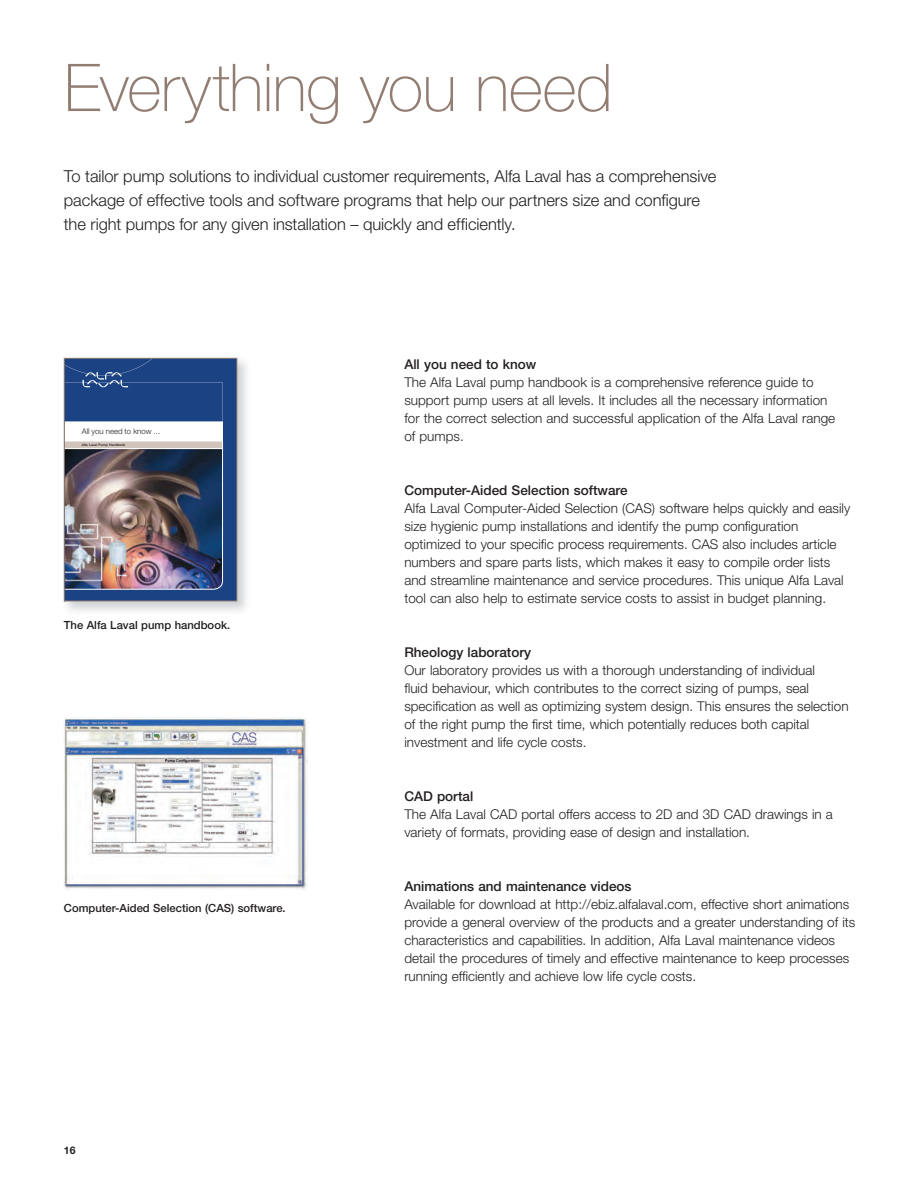
<style>
.page{position:relative;width:918px;height:1188px;background:#fff}
.page>*{position:absolute;margin:0;border:0;box-sizing:border-box;transform-origin:0 0}
.t1{font:100 66px "Helvetica Neue LT Std";letter-spacing:-.01em;color:#927d73}
.t2{font:300 16.5px/24px "Helvetica Neue LT Std";letter-spacing:-.005em;color:#231f20}
.t3{font:300 13.5px/18px "Helvetica Neue LT Std";color:#231f20}
.t4{font:500 13.5px "Helvetica Neue LT Std";color:#231f20}
.t5{font:500 11.25px "Helvetica Neue LT Std";color:#231f20}
.t6{font:700 10.5px "Helvetica Neue LT Std";color:#231f20}
.t7{font:300 7.8px "Helvetica Neue";color:#221d1e}
.t8{font:500 3.45px "Helvetica Neue";color:#221d1e}
</style>
<div class="page">
<img style="left:64px;top:718px;width:243px;height:171px">
<img style="left:63px;top:357px;width:184px;height:254px">
<div style="left:64px;top:358px;width:173px;height:243px;background:#1b4384"></div>
<img style="left:66px;top:360px;width:157px;height:230px">
<div style="left:64px;top:358px;width:173px;height:243px;border:1px solid #927d73"></div>
<h1 class="t1" style="left:64px;top:50px;width:550px">Everything you need</h1>
<p class="t2" style="left:64px;top:164px;width:653px">To tailor pump solutions to individual customer requirements, Alfa Laval has a comprehensive package of effective tools and software programs that help our partners size and configure the right pumps for any given installation – quickly and efficiently.</p>
<p class="t7" style="left:82px;top:426px;width:80px">All you need to know ...</p>
<p class="t8" style="left:82px;top:442px;width:45px">Alfa Laval Pump Handbook</p>
<p class="t5" style="left:64px;top:618px;width:168px">The Alfa Laval pump handbook.</p>
<p class="t5" style="left:64px;top:901px;width:223px">Computer-Aided Selection (CAS) software.</p>
<p class="t6" style="left:64px;top:1143px;width:13px">16</p>
<p class="t4" style="left:404px;top:356px;width:133px">All you need to know</p>
<p class="t3" style="left:404px;top:373px;width:432px">The Alfa Laval pump handbook is a comprehensive reference guide to support pump users at all levels. It includes all the necessary information for the correct selection and successful application of the Alfa Laval range of pumps.</p>
<p class="t4" style="left:404px;top:482px;width:225px">Computer-Aided Selection software</p>
<p class="t3" style="left:404px;top:499px;width:447px">Alfa Laval Computer-Aided Selection (CAS) software helps quickly and easily size hygienic pump installations and identify the pump configuration optimized to your specific process require ments. CAS also includes article numbers and spare parts lists, which makes it easy to compile order lists and streamline mainte nance and service procedures. This unique Alfa Laval tool can also help to estimate service costs to assist in budget planning.</p>
<p class="t4" style="left:404px;top:644px;width:128px">Rheology laboratory</p>
<p class="t3" style="left:404px;top:661px;width:445px">Our laboratory provides us with a thorough understanding of individual<br>fluid behaviour, which contributes to the correct sizing of pumps, seal specification as well as optimizing system design. This ensures the selection of the right pump the first time, which potentially reduces both capital investment and life cycle costs.</p>
<p class="t4" style="left:404px;top:788px;width:70px">CAD portal</p>
<p class="t3" style="left:404px;top:805px;width:430px">The Alfa Laval CAD portal offers access to 2D and 3D CAD drawings in a variety of formats, providing ease of design and installation.</p>
<p class="t4" style="left:404px;top:878px;width:228px">Animations and maintenance videos</p>
<p class="t3" style="left:404px;top:895px;width:452px">Available for download at http://ebiz.alfalaval.com, effective short animations provide a general overview of the products and a greater understanding of its characteristics and capabilities. In addition, Alfa Laval maintenance videos detail the procedures of timely and effective maintenance to keep processes running efficiently and achieve low life cycle costs.</p>
</div>
